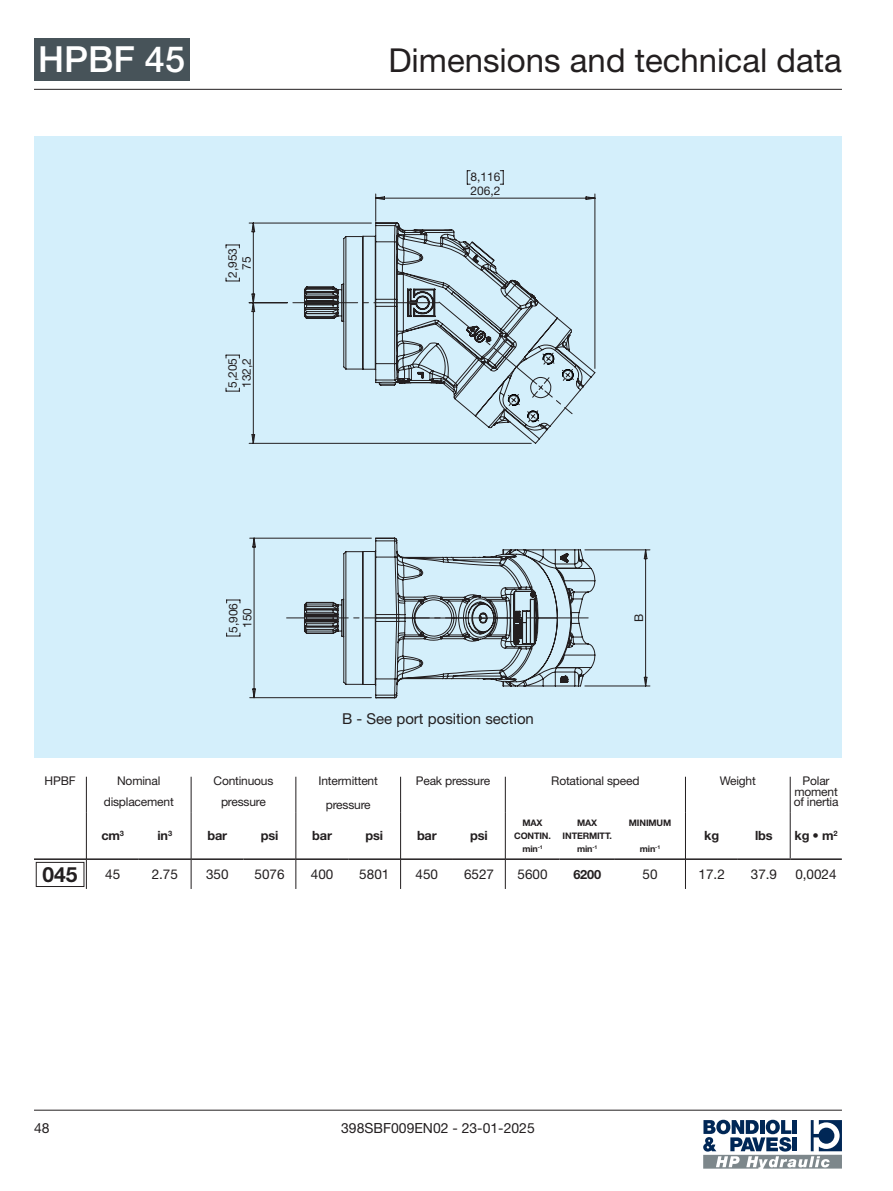
<style>
.page{position:relative;width:893px;height:1191px;background:#fff}
.page>*{position:absolute;margin:0;border:0;box-sizing:border-box;transform-origin:0 0}
.t1{font:500 36px "Helvetica Neue LT Std";color:#fff}
.t2{font:33px "Helvetica Neue LT Std";color:#231f20}
.t3{font:700 21px "Helvetica Neue LT Std";color:#231f20}
.t4{font:15px "Helvetica Neue LT Std";color:#231f20}
.t5{font:13.95px "Helvetica Neue LT Std";color:#231f20}
.t6{font:13.5px "Helvetica Neue LT Std";color:#231f20}
.t7{font:700 12.75px "Helvetica Neue LT Std";letter-spacing:-.015em;color:#231f20}
.t8{font:12px/14px "Helvetica Neue LT Std";letter-spacing:-.015em;color:#231f20;text-align:center}
.t9{font:700 9px/12.8px "Helvetica Neue LT Std";letter-spacing:-.015em;color:#231f20;text-align:center}
</style>
<div class="page">
<hr style="left:34px;top:89px;width:808px;height:1px;background:#231f20">
<hr style="left:34px;top:1109px;width:808px;height:1px;background:#231f20">
<svg style="left:703px;top:1119px;width:139px;height:49px"></svg>
<div style="left:34px;top:38px;width:155px;height:43px;background:#475359"></div>
<div style="left:34px;top:137px;width:808px;height:621px;background:#d4effb"></div>
<svg style="left:375px;top:170px;width:220px;height:52px"></svg>
<svg style="left:226px;top:223px;width:78px;height:221px"></svg>
<svg style="left:292px;top:302px;width:12px;height:120px"></svg>
<svg style="left:226px;top:538px;width:424px;height:160px"></svg>
<svg style="left:304px;top:222px;width:291px;height:222px"></svg>
<svg style="left:304px;top:537px;width:291px;height:161px"></svg>
<hr style="left:34px;top:858px;width:52px;height:2px;background:#231f20">
<hr style="left:87px;top:858px;width:52px;height:2px;background:#231f20">
<hr style="left:139px;top:858px;width:52px;height:2px;background:#231f20">
<hr style="left:191px;top:858px;width:52px;height:2px;background:#231f20">
<hr style="left:243px;top:858px;width:53px;height:2px;background:#231f20">
<hr style="left:296px;top:858px;width:52px;height:2px;background:#231f20">
<hr style="left:348px;top:858px;width:52px;height:2px;background:#231f20">
<hr style="left:401px;top:858px;width:52px;height:2px;background:#231f20">
<hr style="left:453px;top:858px;width:52px;height:2px;background:#231f20">
<hr style="left:505px;top:858px;width:55px;height:2px;background:#231f20">
<hr style="left:560px;top:858px;width:55px;height:2px;background:#231f20">
<hr style="left:615px;top:858px;width:70px;height:2px;background:#231f20">
<hr style="left:686px;top:858px;width:52px;height:2px;background:#231f20">
<hr style="left:738px;top:858px;width:52px;height:2px;background:#231f20">
<hr style="left:790px;top:858px;width:52px;height:2px;background:#231f20">
<hr style="left:86px;top:776px;width:1px;height:37px;background:#231f20">
<hr style="left:86px;top:813px;width:1px;height:46px;background:#231f20">
<hr style="left:790px;top:776px;width:1px;height:37px;background:#231f20">
<hr style="left:790px;top:813px;width:1px;height:45px;background:#231f20">
<hr style="left:191px;top:776px;width:1px;height:37px;background:#231f20">
<hr style="left:191px;top:813px;width:1px;height:46px;background:#231f20">
<hr style="left:296px;top:776px;width:1px;height:37px;background:#231f20">
<hr style="left:296px;top:813px;width:1px;height:46px;background:#231f20">
<hr style="left:400px;top:776px;width:1px;height:37px;background:#231f20">
<hr style="left:400px;top:813px;width:1px;height:46px;background:#231f20">
<hr style="left:505px;top:776px;width:1px;height:37px;background:#231f20">
<hr style="left:505px;top:813px;width:1px;height:46px;background:#231f20">
<hr style="left:685px;top:776px;width:1px;height:37px;background:#231f20">
<hr style="left:685px;top:813px;width:1px;height:46px;background:#231f20">
<hr style="left:86px;top:859px;width:1px;height:30px;background:#231f20">
<hr style="left:191px;top:859px;width:1px;height:30px;background:#231f20">
<hr style="left:296px;top:859px;width:1px;height:30px;background:#231f20">
<hr style="left:400px;top:859px;width:1px;height:30px;background:#231f20">
<hr style="left:505px;top:859px;width:1px;height:30px;background:#231f20">
<hr style="left:685px;top:859px;width:1px;height:30px;background:#231f20">
<div style="left:36px;top:862px;width:48px;height:24px;border:1px solid #231f20"></div>
<h1 class="t1" style="left:38px;top:38px;width:148px">HPBF 45</h1>
<h2 class="t2" style="left:388px;top:41px;width:455px">Dimensions and technical data</h2>
<p class="t8" style="left:225px;top:278px;width:31px;rotate:-90deg">2,953<br>75</p>
<p class="t8" style="left:225px;top:388px;width:32px;text-align:left;rotate:-90deg">5,205<br>132,2</p>
<p class="t8" style="left:470px;top:170px;width:31px;text-align:left">8,116<br>206,2</p>
<p class="t8" style="left:226px;top:633px;width:31px;rotate:-90deg">5,906<br>150</p>
<p class="t8" style="left:632px;top:622px;width:10px;rotate:-90deg">B</p>
<p class="t4" style="left:342px;top:710px;width:193px">B - See port position section</p>
<p class="t8" style="left:45px;top:774px;width:33px">HPBF</p>
<p class="t8" style="left:104px;top:770px;width:72px;line-height:21.1px">Nominal displacement</p>
<p class="t8" style="left:214px;top:770px;width:61px;line-height:21.1px">Continuous pressure</p>
<p class="t8" style="left:319px;top:769px;width:61px;line-height:23.2px">Intermittent pressure</p>
<p class="t8" style="left:416px;top:774px;width:76px">Peak pressure</p>
<p class="t8" style="left:551px;top:774px;width:90px">Rotational speed</p>
<p class="t8" style="left:720px;top:774px;width:37px">Weight</p>
<p class="t8" style="left:794px;top:775px;width:46px;line-height:10.6px">Polar moment of inertia</p>
<p class="t7" style="left:101px;top:827px;width:24px">cm<sup>3</sup></p>
<p class="t7" style="left:158px;top:827px;width:16px">in<sup>3</sup></p>
<p class="t7" style="left:208px;top:827px;width:21px">bar</p>
<p class="t7" style="left:261px;top:827px;width:19px">psi</p>
<p class="t7" style="left:312px;top:827px;width:21px">bar</p>
<p class="t7" style="left:366px;top:827px;width:19px">psi</p>
<p class="t7" style="left:417px;top:827px;width:21px">bar</p>
<p class="t7" style="left:470px;top:827px;width:19px">psi</p>
<p class="t9" style="left:514px;top:816px;width:38px">MAX<br>CONTIN. min<sup>-1</sup></p>
<p class="t9" style="left:563px;top:816px;width:51px">MAX<br>INTERMITT. min<sup>-1</sup></p>
<p class="t9" style="left:629px;top:816px;width:44px">MINIMUM</p>
<p class="t7" style="left:704px;top:827px;width:16px">kg</p>
<p class="t7" style="left:755px;top:827px;width:19px">lbs</p>
<p class="t7" style="left:794px;top:827px;width:45px">kg • m<sup>2</sup></p>
<p class="t9" style="left:640px;top:842px;width:22px">min<sup>-1</sup></p>
<h3 class="t3" style="left:43px;top:861px;width:37px">045</h3>
<p class="t6" style="left:105px;top:866px;width:17px">45</p>
<p class="t6" style="left:152px;top:866px;width:28px">2.75</p>
<p class="t6" style="left:206px;top:866px;width:24px">350</p>
<p class="t6" style="left:255px;top:866px;width:32px">5076</p>
<p class="t6" style="left:311px;top:866px;width:24px">400</p>
<p class="t6" style="left:359px;top:866px;width:32px">5801</p>
<p class="t6" style="left:416px;top:866px;width:24px">450</p>
<p class="t6" style="left:464px;top:866px;width:32px">6527</p>
<p class="t6" style="left:518px;top:866px;width:32px">5600</p>
<p class="t7" style="left:573px;top:866px;width:29px">6200</p>
<p class="t6" style="left:643px;top:866px;width:17px">50</p>
<p class="t6" style="left:699px;top:866px;width:28px">17.2</p>
<p class="t6" style="left:751px;top:866px;width:28px">37.9</p>
<p class="t6" style="left:795px;top:866px;width:43px">0,0024</p>
<p class="t5" style="left:34px;top:1119px;width:17px">48</p>
<p class="t5" style="left:341px;top:1119px;width:195px">398SBF009EN02 - 23-01-2025</p>
</div>
